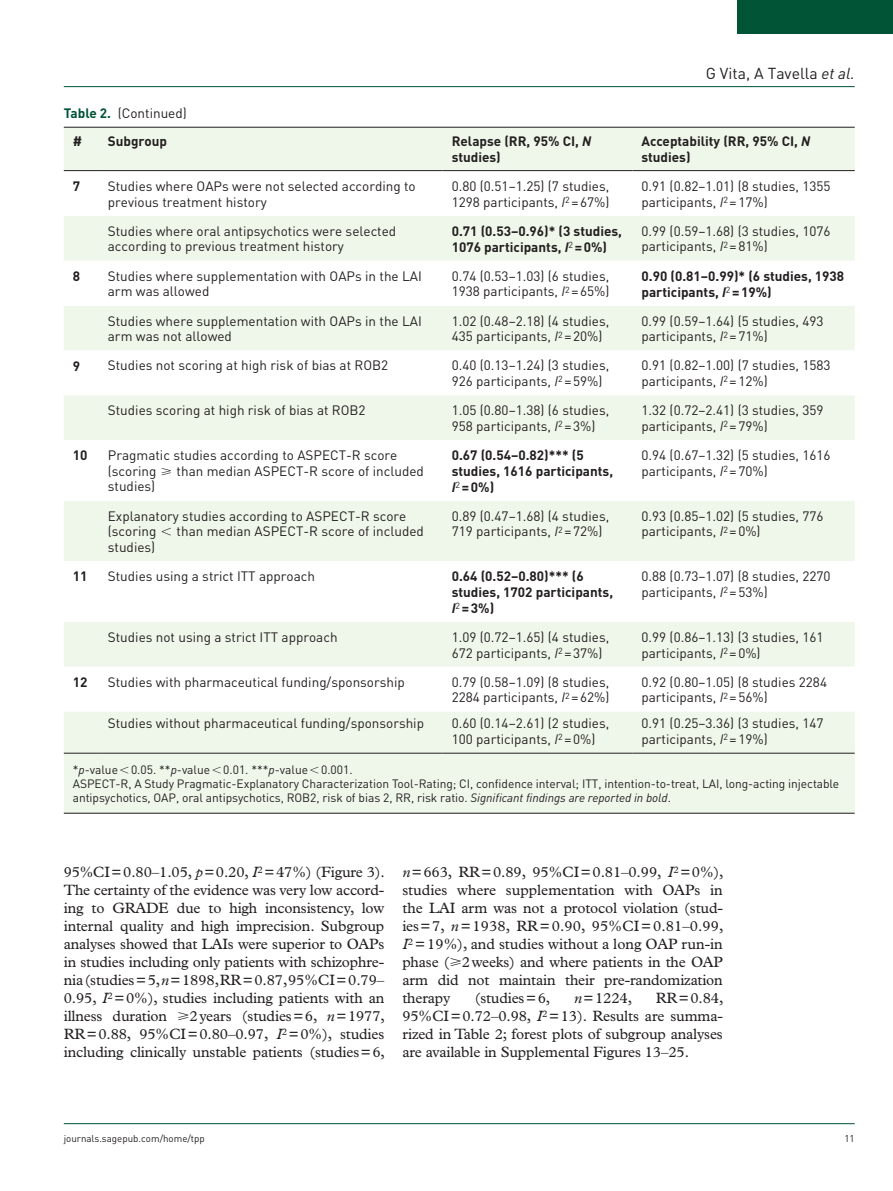
<style>
.page{position:relative;width:893px;height:1191px;background:#fff}
.page>*{position:absolute;margin:0;border:0;box-sizing:border-box;transform-origin:0 0}
.t1{font:15.75px "DIN";color:#231f20}
.t2{font:15px/18px "Plantin Std";letter-spacing:-.01em;color:#231f20;text-align:justify}
.t3{font:13.5px/15.8px "DIN";color:#231f20}
.t4{font:700 13.5px/15.8px "DIN";color:#231f20}
.t5{font:12px/14.2px "DIN";letter-spacing:-.005em;color:#231f20}
.t6{font:9.75px "DIN";color:#231f20}
.s1{font-weight:700;color:#015436}
.s2{font-style:italic}
</style>
<div class="page">
<hr style="left:64px;top:86px;width:791px;height:1px;background:#015436">
<hr style="left:64px;top:1123px;width:791px;height:1px;background:#015436">
<div style="left:738px;top:0;width:155px;height:34px;background:#015436"></div>
<div style="left:64px;top:740px;width:791px;height:73px;background:#eff7ea"></div>
<hr style="left:64px;top:813px;width:791px;height:1px;background:#231f20">
<div style="left:64px;top:128px;width:791px;height:625px;background:#eff7ea"></div>
<svg style="left:64px;top:171px;width:791px;height:540px"></svg>
<hr style="left:64px;top:170px;width:35px;height:1px;background:#231f20">
<hr style="left:99px;top:170px;width:344px;height:1px;background:#231f20">
<hr style="left:443px;top:170px;width:189px;height:1px;background:#231f20">
<hr style="left:632px;top:170px;width:223px;height:1px;background:#231f20">
<hr style="left:99px;top:753px;width:344px;height:1px;background:#231f20">
<hr style="left:443px;top:753px;width:189px;height:1px;background:#231f20">
<hr style="left:632px;top:753px;width:223px;height:1px;background:#231f20">
<hr style="left:64px;top:753px;width:35px;height:1px;background:#231f20">
<hr style="left:64px;top:127px;width:791px;height:1px;background:#231f20">
<svg style="left:162px;top:528px;width:9px;height:8px"></svg>
<p class="t3" style="left:64px;top:105px;width:125px"><span class="s1">Table 2.</span> (Continued)</p>
<p class="t1" style="left:706px;top:63px;width:150px">G Vita, A Tavella <span class="s2">et al.</span></p>
<p class="t4" style="left:73px;top:132px;width:11px">#</p>
<p class="t4" style="left:108px;top:132px;width:61px">Subgroup</p>
<p class="t4" style="left:452px;top:132px;width:141px">Relapse (RR, 95% CI, <span class="s2">N </span>studies)</p>
<p class="t4" style="left:641px;top:132px;width:170px">Acceptability (RR, 95% CI, <span class="s2">N </span>studies)</p>
<p class="t4" style="left:73px;top:178px;width:9px">7</p>
<p class="t3" style="left:108px;top:178px;width:309px">Studies where OAPs were not selected according to previous treatment history</p>
<p class="t3" style="left:452px;top:178px;width:159px">0.80 (0.51–1.25) (7 studies,<br>1298 participants, <span class="s2">I</span><sup>2</sup> =67%)</p>
<p class="t3" style="left:641px;top:178px;width:191px">0.91 (0.82–1.01) (8 studies, 1355 participants, <span class="s2">I</span><sup>2</sup> =17%)</p>
<p class="t3" style="left:108px;top:223px;width:290px">Studies where oral antipsychotics were selected according to previous treatment history</p>
<p class="t4" style="left:452px;top:223px;width:172px">0.71 (0.53–0.96)* (3 studies,<br>1076 participants, <span class="s2">I</span><sup>2</sup> =0%)</p>
<p class="t3" style="left:641px;top:223px;width:191px">0.99 (0.59–1.68) (3 studies, 1076 participants, <span class="s2">I</span><sup>2</sup> =81%)</p>
<p class="t4" style="left:73px;top:268px;width:9px">8</p>
<p class="t3" style="left:108px;top:268px;width:316px">Studies where supplementation with OAPs in the LAI arm was allowed</p>
<p class="t3" style="left:452px;top:268px;width:159px">0.74 (0.53–1.03) (6 studies,<br>1938 participants, <span class="s2">I</span><sup>2</sup> =65%)</p>
<p class="t4" style="left:641px;top:268px;width:204px">0.90 (0.81–0.99)* (6 studies, 1938 participants, <span class="s2">I</span><sup>2</sup> =19%)</p>
<p class="t3" style="left:108px;top:313px;width:316px">Studies where supplementation with OAPs in the LAI arm was not allowed</p>
<p class="t3" style="left:452px;top:313px;width:159px">1.02 (0.48–2.18) (4 studies,<br>435 participants, <span class="s2">I</span><sup>2</sup> =20%)</p>
<p class="t3" style="left:641px;top:313px;width:184px">0.99 (0.59–1.64) (5 studies, 493 participants, <span class="s2">I</span><sup>2</sup> =71%)</p>
<p class="t4" style="left:73px;top:357px;width:9px">9</p>
<p class="t3" style="left:108px;top:357px;width:282px">Studies not scoring at high risk of bias at ROB2</p>
<p class="t3" style="left:452px;top:357px;width:159px">0.40 (0.13–1.24) (3 studies,<br>926 participants, <span class="s2">I</span><sup>2</sup> =59%)</p>
<p class="t3" style="left:641px;top:357px;width:191px">0.91 (0.82–1.00) (7 studies, 1583 participants, <span class="s2">I</span><sup>2</sup> =12%)</p>
<p class="t3" style="left:108px;top:402px;width:259px">Studies scoring at high risk of bias at ROB2</p>
<p class="t3" style="left:452px;top:402px;width:159px">1.05 (0.80–1.38) (6 studies,<br>958 participants, <span class="s2">I</span><sup>2</sup> =3%)</p>
<p class="t3" style="left:641px;top:402px;width:184px">1.32 (0.72–2.41) (3 studies, 359 participants, <span class="s2">I</span><sup>2</sup> =79%)</p>
<p class="t4" style="left:73px;top:447px;width:16px">10</p>
<p class="t3" style="left:108px;top:447px;width:317px">Pragmatic studies according to ASPECT-R score (scoring ⩾ than median ASPECT-R score of included studies)</p>
<p class="t4" style="left:452px;top:447px;width:163px">0.67 (0.54–0.82)*** (5 studies, 1616 participants,<br><span class="s2">I</span><sup>2</sup> =0%)</p>
<p class="t3" style="left:641px;top:447px;width:191px">0.94 (0.67–1.32) (5 studies, 1616 participants, <span class="s2">I</span><sup>2</sup> =70%)</p>
<p class="t3" style="left:108px;top:507px;width:300px">Explanatory studies according to ASPECT-R score (scoring</p>
<p class="t3" style="left:452px;top:508px;width:159px">0.89 (0.47–1.68) (4 studies,<br>719 participants, <span class="s2">I</span><sup>2</sup> =72%)</p>
<p class="t3" style="left:641px;top:507px;width:184px">0.93 (0.85–1.02) (5 studies, 776 participants, <span class="s2">I</span><sup>2</sup> =0%)</p>
<p class="t3" style="left:177px;top:523px;width:249px">than median ASPECT-R score of included</p>
<p class="t3" style="left:108px;top:539px;width:49px">studies)</p>
<p class="t4" style="left:73px;top:568px;width:16px">11</p>
<p class="t3" style="left:108px;top:568px;width:209px">Studies using a strict ITT approach</p>
<p class="t4" style="left:452px;top:568px;width:163px">0.64 (0.52–0.80)*** (6 studies, 1702 participants,<br><span class="s2">I</span><sup>2</sup> =3%)</p>
<p class="t3" style="left:641px;top:568px;width:191px">0.88 (0.73–1.07) (8 studies, 2270 participants, <span class="s2">I</span><sup>2</sup> =53%)</p>
<p class="t3" style="left:108px;top:629px;width:231px">Studies not using a strict ITT approach</p>
<p class="t3" style="left:452px;top:629px;width:159px">1.09 (0.72–1.65) (4 studies,<br>672 participants, <span class="s2">I</span><sup>2</sup> =37%)</p>
<p class="t3" style="left:641px;top:629px;width:184px">0.99 (0.86–1.13) (3 studies, 161 participants, <span class="s2">I</span><sup>2</sup> =0%)</p>
<p class="t4" style="left:73px;top:673px;width:16px">12</p>
<p class="t3" style="left:108px;top:673px;width:298px">Studies with pharmaceutical funding/sponsorship</p>
<p class="t3" style="left:452px;top:673px;width:159px">0.79 (0.58–1.09) (8 studies,<br>2284 participants, <span class="s2">I</span><sup>2</sup> =62%)</p>
<p class="t3" style="left:641px;top:673px;width:187px">0.92 (0.80–1.05) (8 studies 2284 participants, <span class="s2">I</span><sup>2</sup> =56%)</p>
<p class="t3" style="left:108px;top:715px;width:318px">Studies without pharmaceutical funding/sponsorship</p>
<p class="t3" style="left:452px;top:715px;width:159px">0.60 (0.14–2.61) (2 studies,<br>100 participants, <span class="s2">I</span><sup>2</sup> =0%)</p>
<p class="t3" style="left:641px;top:715px;width:184px">0.91 (0.25–3.36) (3 studies, 147 participants, <span class="s2">I</span><sup>2</sup> =19%)</p>
<p class="t5" style="left:73px;top:762px;width:768px">*<span class="s2">p</span>-value 0.05. **<span class="s2">p</span>-value 0.01. ***<span class="s2">p</span>-value 0.001.<br>ASPECT-R, A Study Pragmatic-Explanatory Characterization Tool-Rating; CI, confidence interval; ITT, intention-to-treat, LAI, long-acting injectable antipsychotics, OAP, oral antipsychotics, ROB2, risk of bias 2, RR, risk ratio. <span class="s2">Significant findings are reported in bold</span>.</p>
<p class="t2" style="left:64px;top:863px;width:323px">95%CI=0.80–1.05, <span class="s2">p</span>=0.20, <span class="s2">I</span><sup>2</sup> =47%) (Figure 3).<br>The certainty of the evidence was very low accord&shy;ing to GRADE due to high inconsistency, low internal quality and high imprecision. Subgroup analyses showed that LAIs were superior to OAPs in studies including only patients with schizophre&shy;nia (studies=5, <span class="s2">n</span>=1898, RR=0.87, 95%CI=0.79– 0.95, <span class="s2">I</span><sup>2</sup> =0%), studies including patients with an illness duration ⩾2years (studies=6, <span class="s2">n</span>=1977, RR=0.88, 95%CI=0.80–0.97, <span class="s2">I</span><sup>2</sup> =0%), studies including clinically unstable patients (studies=6,</p>
<p class="t2" style="left:402px;top:863px;width:323px"><span class="s2">n</span>=663, RR=0.89, 95%CI=0.81–0.99, <span class="s2">I</span><sup>2</sup> =0%), studies where supplementation with OAPs in the LAI arm was not a protocol violation (stud&shy;ies=7, <span class="s2">n</span>=1938, RR=0.90, 95%CI=0.81–0.99, <span class="s2">I</span><sup>2</sup> =19%), and studies without a long OAP run-in phase (⩾2weeks) and where patients in the OAP arm did not maintain their pre-randomization therapy</p>
<p class="t2" style="left:475px;top:989px;width:77px">(studies=6,</p>
<p class="t2" style="left:574px;top:989px;width:60px"><span class="s2">n</span>=1224,</p>
<p class="t2" style="left:402px;top:989px;width:323px;text-indent:254px">RR=0.84, 95%CI=0.72–0.98, <span class="s2">I</span><sup>2</sup> =13). Results are summa&shy;rized in Table 2; forest plots of subgroup analyses are available in Supplemental Figures 13–25.</p>
<p class="t6" style="left:64px;top:1132px;width:143px">journals.sagepub.com/home/tpp</p>
<p class="t6" style="left:844px;top:1132px;width:12px">11</p>
</div>
